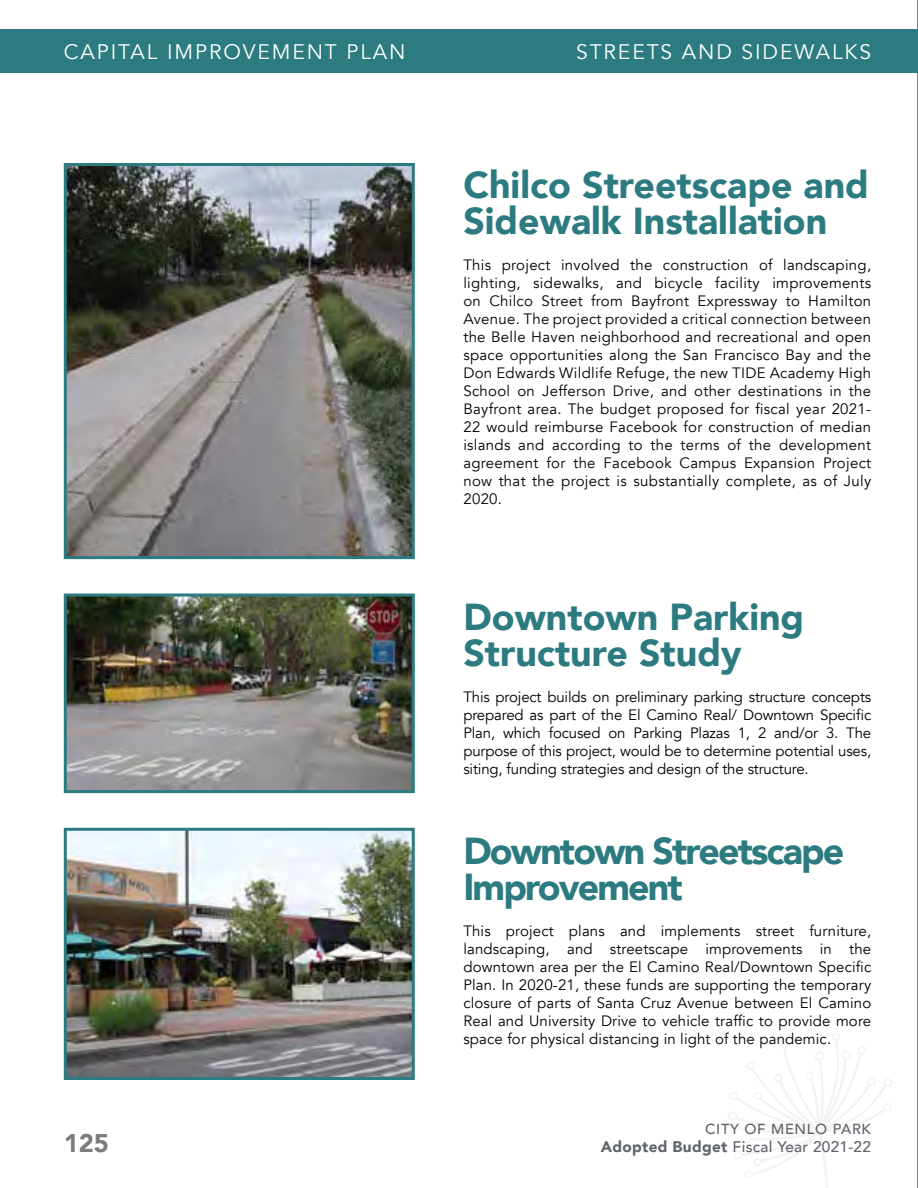
<style>
.page{position:relative;width:918px;height:1188px;background:#fff}
.page>*{position:absolute;margin:0;border:0;box-sizing:border-box;transform-origin:0 0}
.t1{font:900 37.5px/36px "Avenir";color:#2c7b80}
.t2{font:900 37.5px/36px "Avenir";letter-spacing:-.05em;color:#2c7b80}
.t3{font:900 25.5px "Avenir";color:#7b7c7f}
.t4{font:21px "Avenir";letter-spacing:.09em;color:#fff}
.t5{font:500 15.3px "Avenir";letter-spacing:.02em;color:#5f636a}
.t6{font:15px/18px "Avenir";letter-spacing:.01em;color:#000;text-align:justify}
.t7{font:500 14.55px "Avenir";letter-spacing:.05em;color:#5f636a}
.s1{font-weight:900}
</style>
<div class="page">
<svg style="left:728px;top:1033px;width:164px;height:155px"></svg>
<hr style="left:917px;top:0;width:1px;height:1188px;background:#000">
<img style="left:68px;top:167px;width:343px;height:388px">
<div style="left:64px;top:163px;width:351px;height:396px;border:3px solid #2c7b80"></div>
<img style="left:68px;top:598px;width:343px;height:191px">
<div style="left:64px;top:594px;width:351px;height:199px;border:3px solid #2c7b80"></div>
<img style="left:68px;top:832px;width:343px;height:244px">
<div style="left:64px;top:828px;width:351px;height:252px;border:3px solid #2c7b80"></div>
<div style="left:0;top:29px;width:918px;height:44px;background:#2c7b80"></div>
<h3 class="t4" style="left:64px;top:39px;width:343px">CAPITAL IMPROVEMENT PLAN</h3>
<h3 class="t4" style="left:576px;top:39px;width:297px">STREETS AND SIDEWALKS</h3>
<h1 class="t1" style="left:463px;top:166px;width:407px">Chilco Streetscape and<br>Sidewalk Installation</h1>
<p class="t6" style="left:463px;top:256px;width:409px">This project involved the construction of landscaping, lighting, sidewalks, and bicycle facility improvements on Chilco Street from Bayfront Expressway to Hamilton Avenue. The project provided a critical connection between the Belle Haven neighborhood and recreational and open space opportunities along the San Francisco Bay and the Don Edwards Wildlife Refuge, the new TIDE Academy High School on Jefferson Drive, and other destinations in the Bayfront area. The budget proposed for fiscal year 2021- 22 would reimburse Facebook for construction of median islands and according to the terms of the development agreement for the Facebook Campus Expansion Project now that the project is substantially complete, as of July 2020.</p>
<h1 class="t1" style="left:463px;top:598px;width:342px">Downtown Parking<br>Structure Study</h1>
<p class="t6" style="left:463px;top:688px;width:409px">This project builds on preliminary parking structure concepts prepared as part of the El Camino Real/ Downtown Specific Plan, which focused on Parking Plazas 1, 2 and/or 3. The purpose of this project, would be to determine potential uses, siting, funding strategies and design of the structure.</p>
<h2 class="t3" style="left:64px;top:1122px;width:47px">125</h2>
<h1 class="t2" style="left:463px;top:832px;width:382px">Downtown Streetscape<br>Improvement</h1>
<p class="t6" style="left:463px;top:922px;width:409px">This project plans and implements street furniture, landscaping, and streetscape improvements in the downtown area per the El Camino Real/Downtown Specific Plan. In 2020-21, these funds are supporting the temporary closure of parts of Santa Cruz Avenue between El Camino Real and University Drive to vehicle traffic to provide more space for physical distancing in light of the pandemic.</p>
<p class="t7" style="left:705px;top:1116px;width:167px">CITY OF MENLO PARK</p>
<p class="t5" style="left:601px;top:1133px;width:272px"><span class="s1">Adopted Budget</span> Fiscal Year 2021-22</p>
</div>
